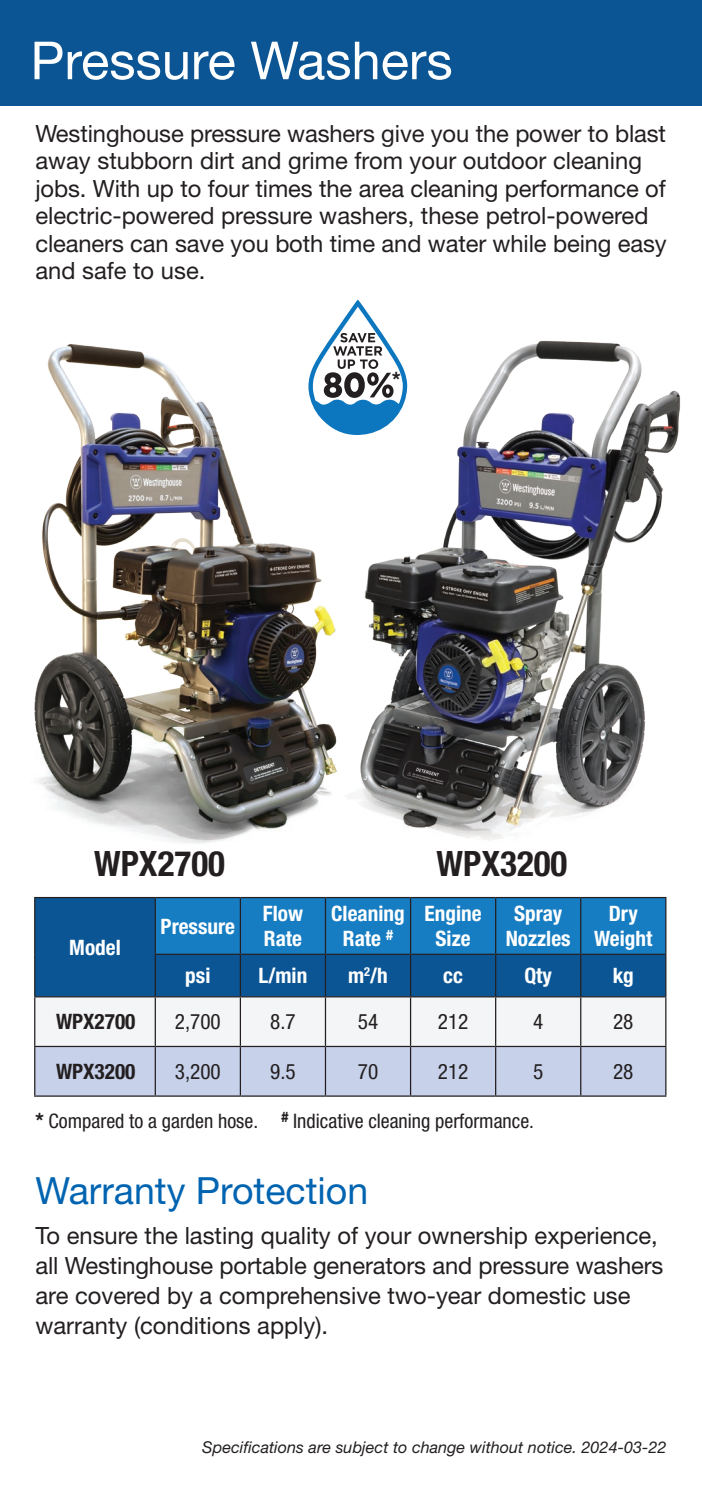
<style>
.page{position:relative;width:702px;height:1489px;background:#fff}
.page>*{position:absolute;margin:0;border:0;box-sizing:border-box;transform-origin:0 0}
.t1{font:52.5px "Helvetica Neue LT Std";color:#fff}
.t2{font:37.5px "Helvetica Neue LT Std";color:#0164b1}
.t3{font:700 condensed 35px "Helvetica Neue LT Std";color:#231f20}
.t4{font:23.75px/27.5px "Helvetica Neue LT Std";color:#231f20}
.t5{font:700 condensed 21.25px/25px "Helvetica Neue LT Std";color:#fff;text-align:center}
.t6{font:condensed 21.25px "Helvetica Neue LT Std";color:#231f20}
.t7{font:700 condensed 21.25px "Helvetica Neue LT Std";color:#231f20}
.t8{font:condensed 20px "Helvetica Neue LT Std";color:#231f20}
.t9{font:italic 16.25px "Helvetica Neue LT Std";color:#231f20}
.s1{font-weight:700;font-size:21.25px}
</style>
<div class="page">
<div style="left:0;top:0;width:702px;height:105px;background:#0b5595"></div>
<div style="left:35px;top:898px;width:630px;height:98px;background:#0b5595"></div>
<div style="left:156px;top:898px;width:509px;height:55px;background:#177dc2"></div>
<svg style="left:35px;top:997px;width:630px;height:98px"></svg>
<hr style="left:495px;top:898px;width:1px;height:55px;background:#231f20">
<hr style="left:580px;top:898px;width:1px;height:55px;background:#231f20">
<hr style="left:34px;top:896px;width:121px;height:2px;background:#231f20">
<hr style="left:34px;top:898px;width:1px;height:56px;background:#231f20">
<hr style="left:155px;top:896px;width:85px;height:2px;background:#231f20">
<hr style="left:155px;top:898px;width:1px;height:55px;background:#231f20">
<hr style="left:240px;top:896px;width:85px;height:2px;background:#231f20">
<hr style="left:240px;top:898px;width:1px;height:55px;background:#231f20">
<hr style="left:325px;top:896px;width:85px;height:2px;background:#231f20">
<hr style="left:325px;top:898px;width:1px;height:55px;background:#231f20">
<hr style="left:410px;top:896px;width:85px;height:2px;background:#231f20">
<hr style="left:410px;top:898px;width:1px;height:55px;background:#231f20">
<hr style="left:495px;top:896px;width:85px;height:2px;background:#231f20">
<hr style="left:580px;top:896px;width:86px;height:2px;background:#231f20">
<hr style="left:665px;top:898px;width:1px;height:55px;background:#231f20">
<hr style="left:34px;top:954px;width:1px;height:42px;background:#231f20">
<hr style="left:155px;top:953px;width:85px;height:1px;background:#231f20">
<hr style="left:155px;top:954px;width:1px;height:42px;background:#231f20">
<hr style="left:240px;top:953px;width:85px;height:1px;background:#231f20">
<hr style="left:240px;top:954px;width:1px;height:42px;background:#231f20">
<hr style="left:325px;top:953px;width:85px;height:1px;background:#231f20">
<hr style="left:325px;top:954px;width:1px;height:42px;background:#231f20">
<hr style="left:410px;top:953px;width:85px;height:1px;background:#231f20">
<hr style="left:410px;top:954px;width:1px;height:42px;background:#231f20">
<hr style="left:495px;top:953px;width:85px;height:1px;background:#231f20">
<hr style="left:495px;top:954px;width:1px;height:42px;background:#231f20">
<hr style="left:580px;top:953px;width:86px;height:1px;background:#231f20">
<hr style="left:580px;top:954px;width:1px;height:42px;background:#231f20">
<hr style="left:665px;top:954px;width:1px;height:42px;background:#231f20">
<hr style="left:34px;top:996px;width:121px;height:1px;background:#231f20">
<hr style="left:34px;top:997px;width:1px;height:48px;background:#231f20">
<hr style="left:155px;top:996px;width:85px;height:1px;background:#231f20">
<hr style="left:155px;top:997px;width:1px;height:48px;background:#231f20">
<hr style="left:240px;top:996px;width:85px;height:1px;background:#231f20">
<hr style="left:240px;top:997px;width:1px;height:48px;background:#231f20">
<hr style="left:325px;top:996px;width:85px;height:1px;background:#231f20">
<hr style="left:325px;top:997px;width:1px;height:48px;background:#231f20">
<hr style="left:410px;top:996px;width:85px;height:1px;background:#231f20">
<hr style="left:410px;top:997px;width:1px;height:48px;background:#231f20">
<hr style="left:495px;top:996px;width:85px;height:1px;background:#231f20">
<hr style="left:495px;top:997px;width:1px;height:48px;background:#231f20">
<hr style="left:580px;top:996px;width:86px;height:1px;background:#231f20">
<hr style="left:580px;top:997px;width:1px;height:48px;background:#231f20">
<hr style="left:665px;top:997px;width:1px;height:48px;background:#231f20">
<hr style="left:34px;top:1045px;width:121px;height:2px;background:#231f20">
<hr style="left:34px;top:1047px;width:1px;height:48px;background:#231f20">
<hr style="left:155px;top:1045px;width:85px;height:2px;background:#231f20">
<hr style="left:155px;top:1047px;width:1px;height:48px;background:#231f20">
<hr style="left:240px;top:1045px;width:85px;height:2px;background:#231f20">
<hr style="left:240px;top:1047px;width:1px;height:48px;background:#231f20">
<hr style="left:325px;top:1045px;width:85px;height:2px;background:#231f20">
<hr style="left:325px;top:1047px;width:1px;height:48px;background:#231f20">
<hr style="left:410px;top:1045px;width:85px;height:2px;background:#231f20">
<hr style="left:410px;top:1047px;width:1px;height:48px;background:#231f20">
<hr style="left:495px;top:1045px;width:85px;height:2px;background:#231f20">
<hr style="left:495px;top:1047px;width:1px;height:48px;background:#231f20">
<hr style="left:580px;top:1045px;width:86px;height:2px;background:#231f20">
<hr style="left:580px;top:1047px;width:1px;height:48px;background:#231f20">
<hr style="left:665px;top:1047px;width:1px;height:48px;background:#231f20">
<hr style="left:34px;top:1095px;width:121px;height:1px;background:#231f20">
<hr style="left:155px;top:1095px;width:85px;height:1px;background:#231f20">
<hr style="left:240px;top:1095px;width:85px;height:1px;background:#231f20">
<hr style="left:325px;top:1095px;width:85px;height:1px;background:#231f20">
<hr style="left:410px;top:1095px;width:85px;height:1px;background:#231f20">
<hr style="left:495px;top:1095px;width:85px;height:1px;background:#231f20">
<hr style="left:580px;top:1095px;width:86px;height:1px;background:#231f20">
<img style="left:355px;top:340px;width:326px;height:500px">
<img style="left:34px;top:344px;width:321px;height:500px">
<svg style="left:308px;top:299px;width:99px;height:136px"></svg>
<p class="t1" style="left:30px;top:29px;width:423px">Pressure Washers</p>
<p class="t4" style="left:35px;top:119px;width:633px">Westinghouse pressure washers give you the power to blast away stubborn dirt and grime from your outdoor cleaning jobs. With up to four times the area cleaning performance of electric-powered pressure washers, these petrol-powered cleaners can save you both time and water while being easy and safe to use.</p>
<p class="t7" style="left:392px;top:366px;width:10px">*</p>
<p class="t3" style="left:94px;top:842px;width:132px">WPX2700</p>
<p class="t3" style="left:436px;top:842px;width:132px">WPX3200</p>
<p class="t5" style="left:69px;top:934px;width:53px">Model</p>
<p class="t5" style="left:161px;top:913px;width:76px">Pressure</p>
<p class="t5" style="left:263px;top:900px;width:42px">Flow</p>
<p class="t5" style="left:264px;top:925px;width:40px">Rate</p>
<p class="t5" style="left:331px;top:900px;width:75px">Cleaning</p>
<p class="t5" style="left:343px;top:925px;width:52px">Rate <sup>#</sup></p>
<p class="t5" style="left:424px;top:900px;width:59px">Engine</p>
<p class="t5" style="left:435px;top:925px;width:37px">Size</p>
<p class="t5" style="left:514px;top:900px;width:50px">Spray</p>
<p class="t5" style="left:505px;top:925px;width:66px">Nozzles</p>
<p class="t5" style="left:594px;top:900px;width:60px">Dry<br>Weight</p>
<p class="t5" style="left:185px;top:962px;width:27px">psi</p>
<p class="t5" style="left:258px;top:962px;width:50px">L/min</p>
<p class="t5" style="left:348px;top:962px;width:41px">m<sup>2</sup>/h</p>
<p class="t5" style="left:443px;top:962px;width:21px">cc</p>
<p class="t5" style="left:524px;top:962px;width:29px">Qty</p>
<p class="t5" style="left:612px;top:962px;width:23px">kg</p>
<p class="t7" style="left:56px;top:1008px;width:81px">WPX2700</p>
<p class="t6" style="left:175px;top:1009px;width:47px">2,700</p>
<p class="t6" style="left:270px;top:1009px;width:27px">8.7</p>
<p class="t6" style="left:358px;top:1009px;width:22px">54</p>
<p class="t6" style="left:438px;top:1009px;width:32px">212</p>
<p class="t6" style="left:533px;top:1009px;width:12px">4</p>
<p class="t6" style="left:613px;top:1009px;width:22px">28</p>
<p class="t7" style="left:56px;top:1058px;width:81px">WPX3200</p>
<p class="t6" style="left:175px;top:1058px;width:47px">3,200</p>
<p class="t6" style="left:270px;top:1058px;width:27px">9.5</p>
<p class="t6" style="left:358px;top:1058px;width:22px">70</p>
<p class="t6" style="left:438px;top:1058px;width:32px">212</p>
<p class="t6" style="left:533px;top:1058px;width:12px">5</p>
<p class="t6" style="left:613px;top:1058px;width:22px">28</p>
<p class="t8" style="left:35px;top:1108px;width:500px"><span class="s1">*</span> Compared to a garden hose. <sup>#</sup> Indicative cleaning performance.</p>
<p class="t2" style="left:35px;top:1167px;width:334px">Warranty Protection</p>
<p class="t4" style="left:35px;top:1219px;width:629px;line-height:30px">To ensure the lasting quality of your ownership experience, all Westinghouse portable generators and pressure washers are covered by a comprehensive two-year domestic use warranty (conditions apply).</p>
<p class="t9" style="left:202px;top:1437px;width:465px">Specifications are subject to change without notice. 2024-03-22</p>
</div>
